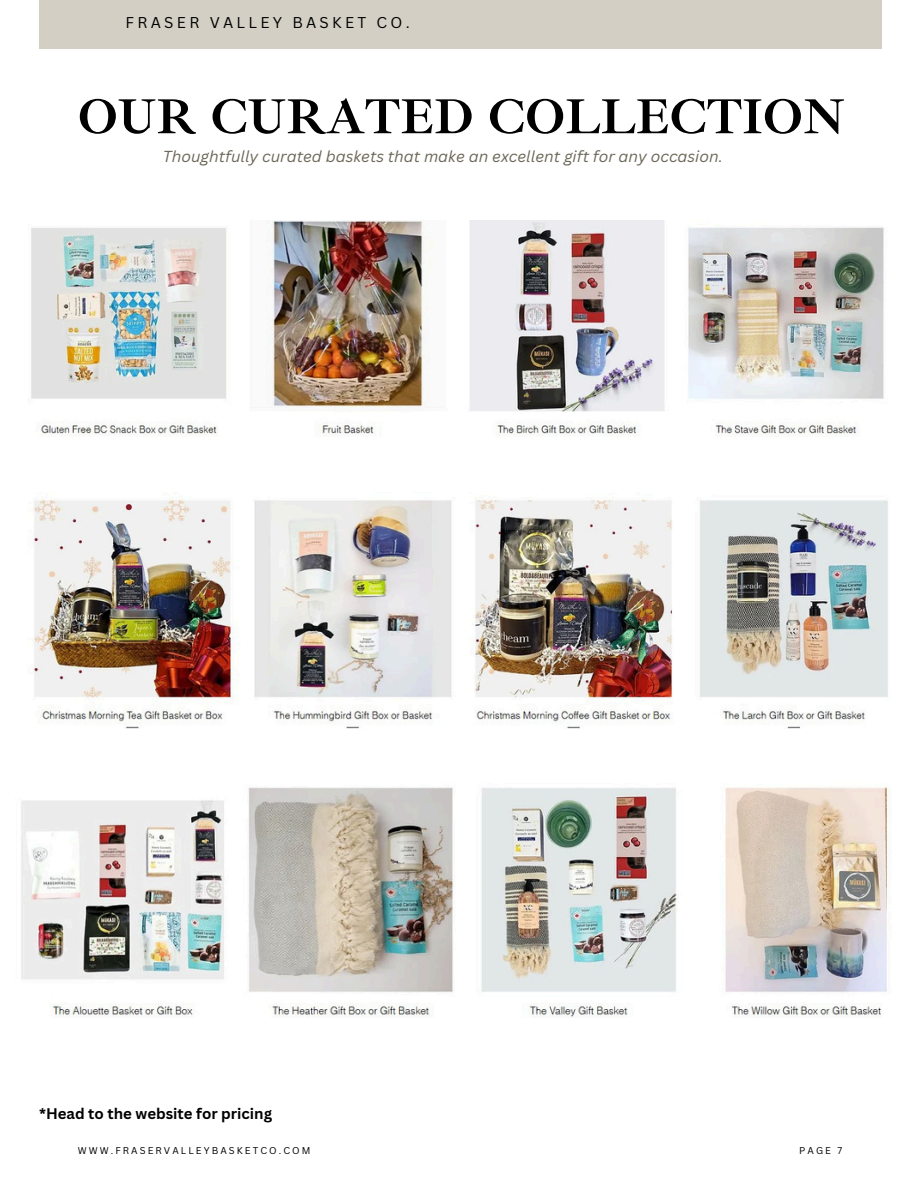
<style>
.page{position:relative;width:918px;height:1188px;background:#fff}
.page>*{position:absolute;margin:0;border:0;box-sizing:border-box;transform-origin:0 0}
.t1{font:700 50.4px "Ibarra Real Nova";color:#000}
.t2{font:italic 15.45px "Canva Sans";color:#6b6657}
.t3{font:15.3px "Canva Sans";letter-spacing:.215em;color:#000}
.t4{font:700 15px "Canva Sans";color:#000}
.t5{font:9.6px "Canva Sans";letter-spacing:.215em;color:#000}
</style>
<div class="page">
<div style="left:39px;top:0;width:843px;height:48px;background:#d3cfc5"></div>
<img style="left:31px;top:221px;width:853px;height:216px">
<img style="left:33px;top:498px;width:855px;height:230px">
<img style="left:21px;top:787px;width:868px;height:230px">
<p class="t3" style="left:126px;top:12px;width:286px">FRASER VALLEY BASKET CO.</p>
<p class="t1" style="left:78px;top:85px;width:769px">OUR CURATED COLLECTION</p>
<p class="t2" style="left:163px;top:145px;width:561px">Thoughtfully curated baskets that make an excellent gift for any occasion.</p>
<p class="t4" style="left:39px;top:1103px;width:235px">*Head to the website for pricing</p>
<p class="t5" style="left:78px;top:1144px;width:234px">WWW.FRASERVALLEYBASKETCO.COM</p>
<p class="t5" style="left:799px;top:1144px;width:44px">PAGE 7</p>
</div>
